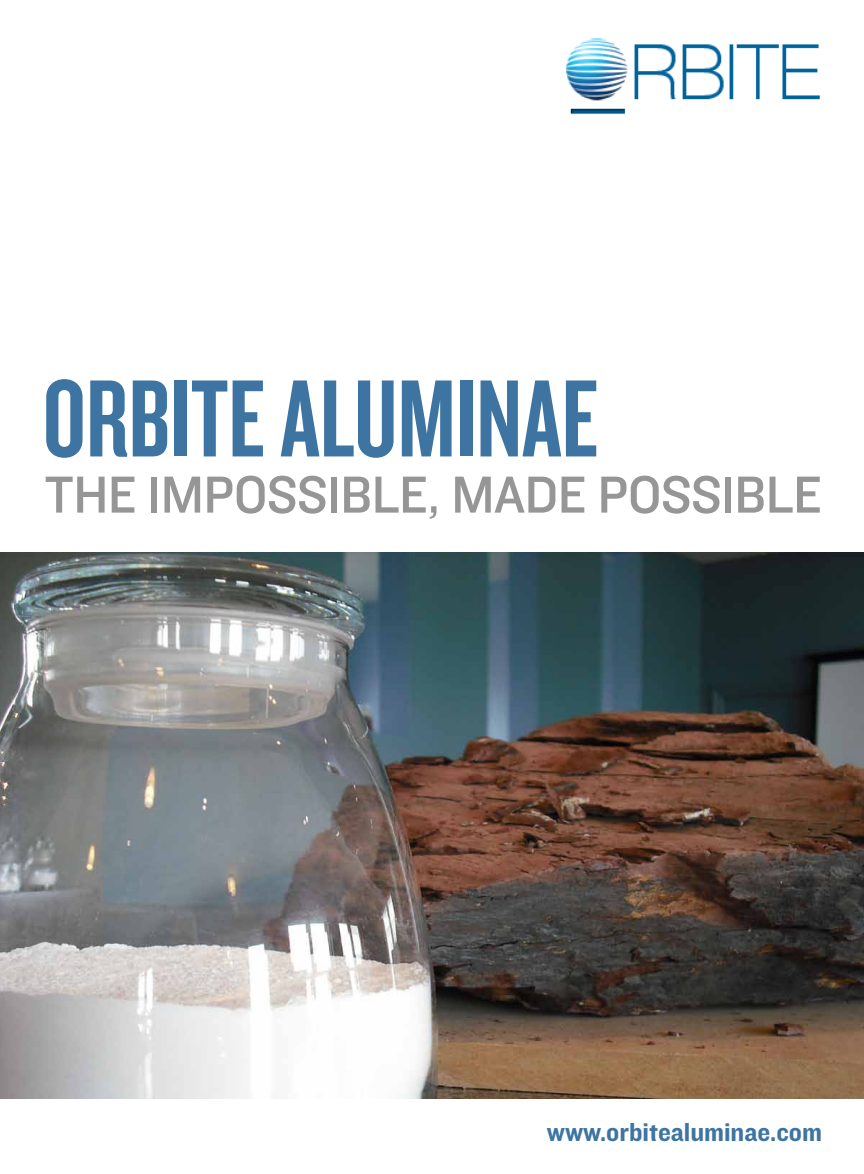
<style>
.page{position:relative;width:864px;height:1174px;background:#fff}
.page>*{position:absolute;margin:0;border:0;box-sizing:border-box;transform-origin:0 0}
.t1{font:114px "Knockout HTF48 Featherweight";color:#3e74a2}
.t2{font:54px "Knockout HTF31 Junior Middlewt";color:#969696}
.t3{font:27px "Knockout HTF51 Middleweight";color:#3e74a2}
</style>
<div class="page">
<img style="left:0;top:553px;width:863px;height:546px">
<img style="left:565px;top:38px;width:255px;height:76px">
<h1 class="t1" style="left:43px;top:361px;width:557px">ORBITE ALUMINAE</h1>
<p class="t2" style="left:44px;top:466px;width:778px">THE IMPOSSIBLE, MADE POSSIBLE</p>
<p class="t3" style="left:546px;top:1117px;width:276px">www.orbitealuminae.com</p>
</div>
